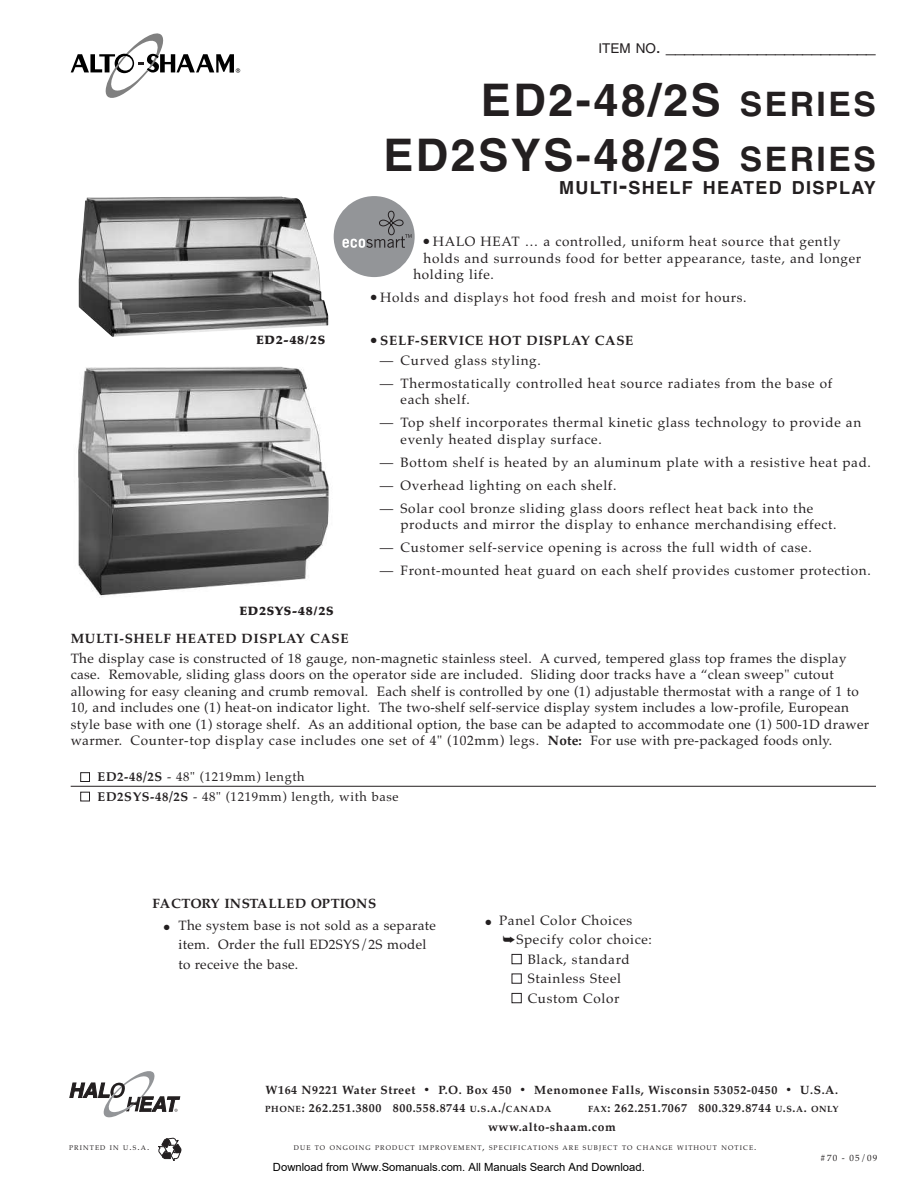
<style>
.page{position:relative;width:918px;height:1188px;background:#fff}
.page>*{position:absolute;margin:0;border:0;box-sizing:border-box;transform-origin:0 0}
.t1{font:700 45px/54.8px "Helvetica";letter-spacing:.055em;color:#231f20;text-align:right}
.t2{font:18px "Helvetica";color:#231f20}
.t3{font:700 18px "Helvetica";letter-spacing:.075em;color:#231f20}
.t4{font:13.5px/16.5px "Palatino";letter-spacing:.05em;color:#231f20}
.t5{font:13.5px/16.5px "Palatino";letter-spacing:.025em;color:#231f20}
.t6{font:13.5px "Palatino Bold TT";letter-spacing:.05em;color:#231f20}
.t7{font:700 13.5px "Palatino";letter-spacing:.005em;color:#231f20}
.t8{font:12.75px "Palatino";letter-spacing:.05em;color:#231f20}
.t9{font:700 12px/18.6px "Palatino";letter-spacing:.05em;color:#231f20}
.t10{font:900 12px "Palatino";letter-spacing:.06em;color:#231f20}
.t11{font:11.25px "Arial";color:#000}
.t12{font:9px "Palatino";color:#231f20}
.t13{font:6.75px "Palatino";letter-spacing:.16em;color:#231f20}
.s1{font-size:13.5px}
.s2{font-size:33.75px}
.s3{font-size:24px}
.s4{font-weight:700}
.s5{color:#fff}
.s6{font-family:"Palatino Bold TT"}
.s7{font-size:9px}
</style>
<div class="page">
<svg style="left:71px;top:33px;width:169px;height:65px"></svg>
<svg style="left:70px;top:1071px;width:110px;height:46px"></svg>
<svg style="left:158px;top:1138px;width:24px;height:23px"></svg>
<img style="left:78px;top:366px;width:251px;height:231px">
<hr style="left:71px;top:786px;width:805px;height:1px;background:#231f20">
<img style="left:79px;top:196px;width:249px;height:141px">
<svg style="left:334px;top:196px;width:81px;height:81px"></svg>
<h2 class="t2" style="left:599px;top:40px;width:279px"><span class="s1">ITEM NO</span>. _______________________</h2>
<p class="t10" style="left:256px;top:336px;width:71px">ED2-48/2S</p>
<p class="t10" style="left:239px;top:606px;width:96px">ED2SYS-48/2S</p>
<h1 class="t1" style="left:383px;top:78px;width:494px">ED2-48/2S <span class="s2">SERIES<br></span>ED2SYS-48/2S <span class="s2">SERIES</span></h1>
<h2 class="t3" style="left:559px;top:181px;width:318px">MULTI<span class="s3">-</span>SHELF HEATED DISPLAY</h2>
<p class="t4" style="left:424px;top:234px;width:419px">● HALO HEAT … a controlled, uniform heat source that gently</p>
<p class="t4" style="left:424px;top:250px;width:439px">holds and surrounds food for better appearance, taste, and longer</p>
<p class="t4" style="left:413px;top:267px;width:82px">holding life.</p>
<p class="t4" style="left:371px;top:290px;width:377px">● Holds and displays hot food fresh and moist for hours.</p>
<p class="t6" style="left:371px;top:333px;width:264px">● SELF-SERVICE HOT DISPLAY CASE</p>
<p class="t4" style="left:380px;top:352px;width:162px">— Curved glass styling.</p>
<p class="t4" style="left:401px;top:375px;width:433px;text-indent:-21px">— Thermostatically controlled heat source radiates from the base of each shelf.</p>
<p class="t4" style="left:401px;top:414px;width:462px;text-indent:-21px">— Top shelf incorporates thermal kinetic glass technology to provide an evenly heated display surface.</p>
<p class="t4" style="left:380px;top:454px;width:493px">— Bottom shelf is heated by an aluminum plate with a resistive heat pad.</p>
<p class="t4" style="left:380px;top:477px;width:238px">— Overhead lighting on each shelf.</p>
<p class="t4" style="left:401px;top:500px;width:438px;text-indent:-21px">— Solar cool bronze sliding glass doors reflect heat back into the products and mirror the display to enhance merchandising effect.</p>
<p class="t4" style="left:380px;top:539px;width:433px">— Customer self-service opening is across the full width of case.</p>
<p class="t4" style="left:380px;top:562px;width:492px">— Front-mounted heat guard on each shelf provides customer protection.</p>
<p class="t6" style="left:71px;top:631px;width:280px">MULTI-SHELF HEATED DISPLAY CASE</p>
<p class="t5" style="left:71px;top:650px;width:800px">The display case is constructed of 18 gauge, non-magnetic stainless steel. A curved, tempered glass top frames the display case. Removable, sliding glass doors on the operator side are included. Sliding door tracks have a “clean sweep" cutout allowing for easy cleaning and crumb removal. Each shelf is controlled by one (1) adjustable thermostat with a range of 1 to 10, and includes one (1) heat-on indicator light. The two-shelf self-service display system includes a low-profile, European style base with one (1) storage shelf. As an additional option, the base can be adapted to accommodate one (1) 500-1D drawer warmer. Counter-top display case includes one set of 4" (102mm) legs. <span class="s4">Note:</span> For use with pre-packaged foods only.</p>
<p class="t8" style="left:80px;top:770px;width:226px"><span class="s5">■</span> <span class="s6">ED2-48/2S</span> - 48" (1219mm) length</p>
<p class="t8" style="left:80px;top:789px;width:320px"><span class="s5">■</span> <span class="s6">ED2SYS-48/2S</span> - 48" (1219mm) length, with base</p>
<p class="t7" style="left:153px;top:895px;width:225px">FACTORY INSTALLED OPTIONS</p>
<p class="t5" style="left:178px;top:916px;width:259px;line-height:19.5px;text-indent:-15px">● The system base is not sold as a separate item. Order the full ED2SYS/2S model to receive the base.</p>
<p class="t4" style="left:503px;top:910px;width:151px;line-height:19.5px;text-indent:-17px">● Panel Color Choices ➥Specify color choice:</p>
<p class="t4" style="left:512px;top:951px;width:120px"><span class="s5">■</span> Black, standard</p>
<p class="t4" style="left:512px;top:970px;width:111px"><span class="s5">■</span> Stainless Steel</p>
<p class="t4" style="left:512px;top:990px;width:110px"><span class="s5">■</span> Custom Color</p>
<p class="t9" style="left:265px;top:1080px;width:575px">W164 N9221 Water Street • P.O. Box 450 • Menomonee Falls, Wisconsin 53052-0450 • U.S.A.<br><span class="s7">PHONE</span>: 262.251.3800 800.558.8744 <span class="s7">U</span>.<span class="s7">S</span>.<span class="s7">A</span>./<span class="s7">CANADA</span></p>
<p class="t9" style="left:488px;top:1099px;width:352px;text-indent:100px"><span class="s7">FAX</span>: 262.251.7067 800.329.8744 <span class="s7">U</span>.<span class="s7">S</span>.<span class="s7">A</span>. <span class="s7">ONLY </span>www.alto-shaam.com</p>
<p class="t13" style="left:69px;top:1144px;width:82px">PRINTED IN U<span class="s7">.</span>S<span class="s7">.</span>A<span class="s7">.</span></p>
<p class="t13" style="left:294px;top:1144px;width:464px">DUE TO ONGOING PRODUCT IMPROVEMENT<span class="s7">,</span> SPECIFICATIONS ARE SUBJECT TO CHANGE WITHOUT NOTICE<span class="s7">.</span></p>
<p class="t11" style="left:273px;top:1160px;width:373px">Download from Www.Somanuals.com. All Manuals Search And Download.</p>
<p class="t12" style="left:821px;top:1152px;width:58px">#70 - 05/09</p>
</div>
